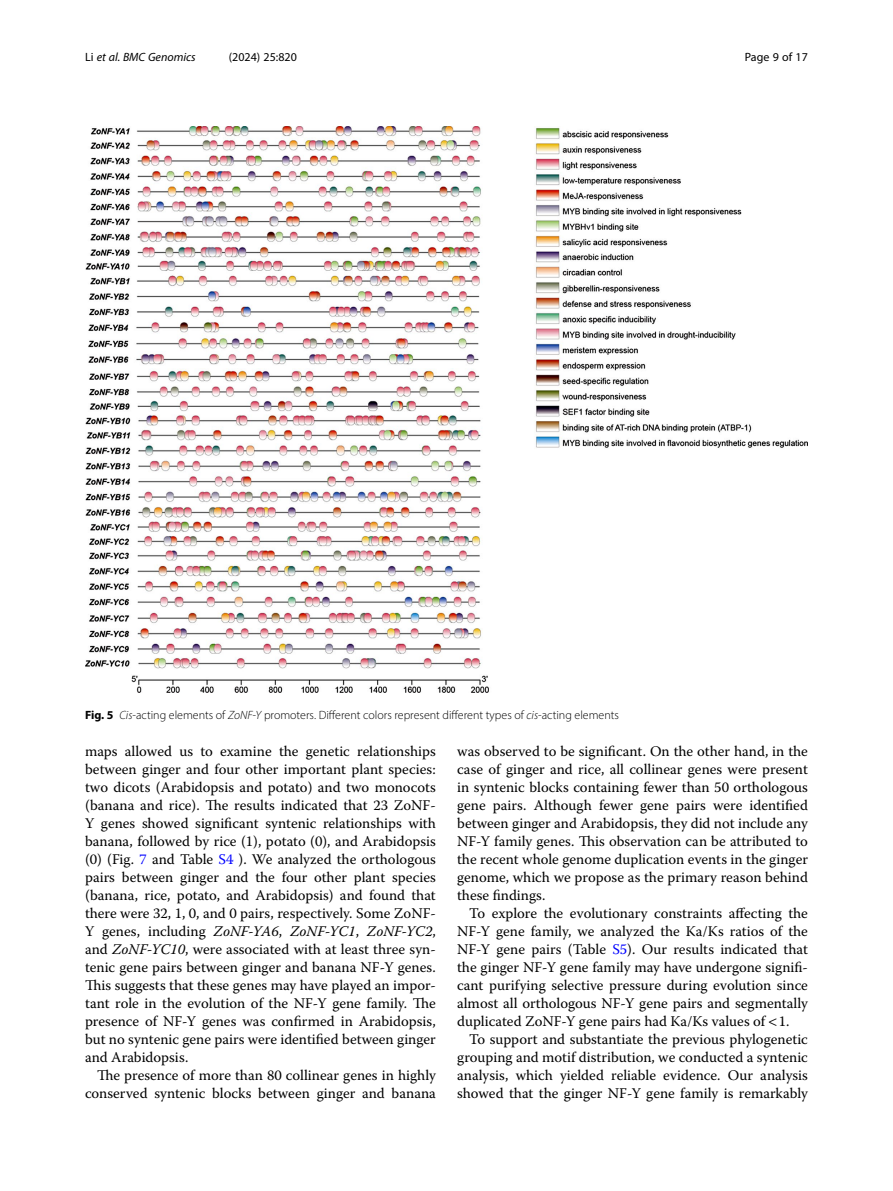
<style>
.page{position:relative;width:893px;height:1191px;background:#fff}
.page>*{position:absolute;margin:0;border:0;box-sizing:border-box;transform-origin:0 0}
.Body_Text_Indent{font:14.7px/18px "Warnock Pro";color:#000;text-align:justify}
.Body_Text{font:14.7px/18px "Warnock Pro";color:#000;text-align:justify}
.Figure_Caption{font:300 12px "Myriad Pro";color:#000}
.t1{font:12px "Myriad Pro";color:#000}
.t2{font:italic 12px "Myriad Pro";color:#000}
.s1{font-style:normal}
.s2{font-weight:700}
.s3{font-style:italic}
.s4{color:#00f}
</style>
<div class="page">
<img style="left:85px;top:126px;width:723px;height:566px">
<p class="t2" style="left:85px;top:50px;width:112px"><span class="s1">Li</span> et al. BMC Genomics</p>
<p class="t1" style="left:229px;top:50px;width:70px">(2024) 25:820</p>
<p class="t1" style="left:745px;top:50px;width:65px">Page 9 of 17</p>
<p class="Figure_Caption" style="left:85px;top:708px;width:535px"><span class="s2">Fig. 5</span> <span class="s3">Cis</span>-acting elements of <span class="s3">ZoNF-Y</span> promoters. Different colors represent different types of <span class="s3">cis</span>-acting elements</p>
<p class="Body_Text" style="left:85px;top:742px;width:352px">maps allowed us to examine the genetic relationships between ginger and four other important plant species: two dicots (Arabidopsis and potato) and two monocots (banana and rice). The results indicated that 23 ZoNF-Y genes showed significant syntenic relationships with banana, followed by rice (1), potato (0), and Arabidopsis (0) (Fig. <span class="s4">7</span> and Table <span class="s4">S4</span> ). We analyzed the orthologous pairs between ginger and the four other plant species (banana, rice, potato, and Arabidopsis) and found that there were 32, 1, 0, and 0 pairs, respectively. Some ZoNF-Y genes, including <span class="s3">ZoNF-YA6</span>, <span class="s3">ZoNF-YC1</span>, <span class="s3">ZoNF-YC2</span>, and <span class="s3">ZoNF-YC10</span>, were associated with at least three syn&shy;tenic gene pairs between ginger and banana NF-Y genes.<br>This suggests that these genes may have played an impor&shy;tant role in the evolution of the NF-Y gene family. The presence of NF-Y genes was confirmed in Arabidopsis, but no syntenic gene pairs were identified between ginger and Arabidopsis.</p>
<p class="Body_Text_Indent" style="left:85px;top:1066px;width:352px;text-align:right">The presence of more than 80 collinear genes in highly conserved syntenic blocks between ginger and banana</p>
<p class="Body_Text_Indent" style="left:457px;top:742px;width:352px">was observed to be significant. On the other hand, in the case of ginger and rice, all collinear genes were present in syntenic blocks containing fewer than 50 orthologous gene pairs. Although fewer gene pairs were identified between ginger and Arabidopsis, they did not include any NF-Y family genes. This observation can be attributed to the recent whole genome duplication events in the ginger genome, which we propose as the primary reason behind these findings.</p>
<p class="Body_Text_Indent" style="left:457px;top:904px;width:352px;text-indent:12px">To explore the evolutionary constraints affecting the NF-Y gene family, we analyzed the Ka/Ks ratios of the NF-Y gene pairs (Table <span class="s4">S5</span>). Our results indicated that the ginger NF-Y gene family may have undergone signifi&shy;cant purifying selective pressure during evolution since almost all orthologous NF-Y gene pairs and segmentally duplicated ZoNF-Y gene pairs had Ka/Ks values of 1.</p>
<p class="Body_Text_Indent" style="left:457px;top:1030px;width:352px;text-indent:12px">To support and substantiate the previous phylogenetic grouping and motif distribution, we conducted a syntenic analysis, which yielded reliable evidence. Our analysis showed that the ginger NF-Y gene family is remarkably</p>
</div>
